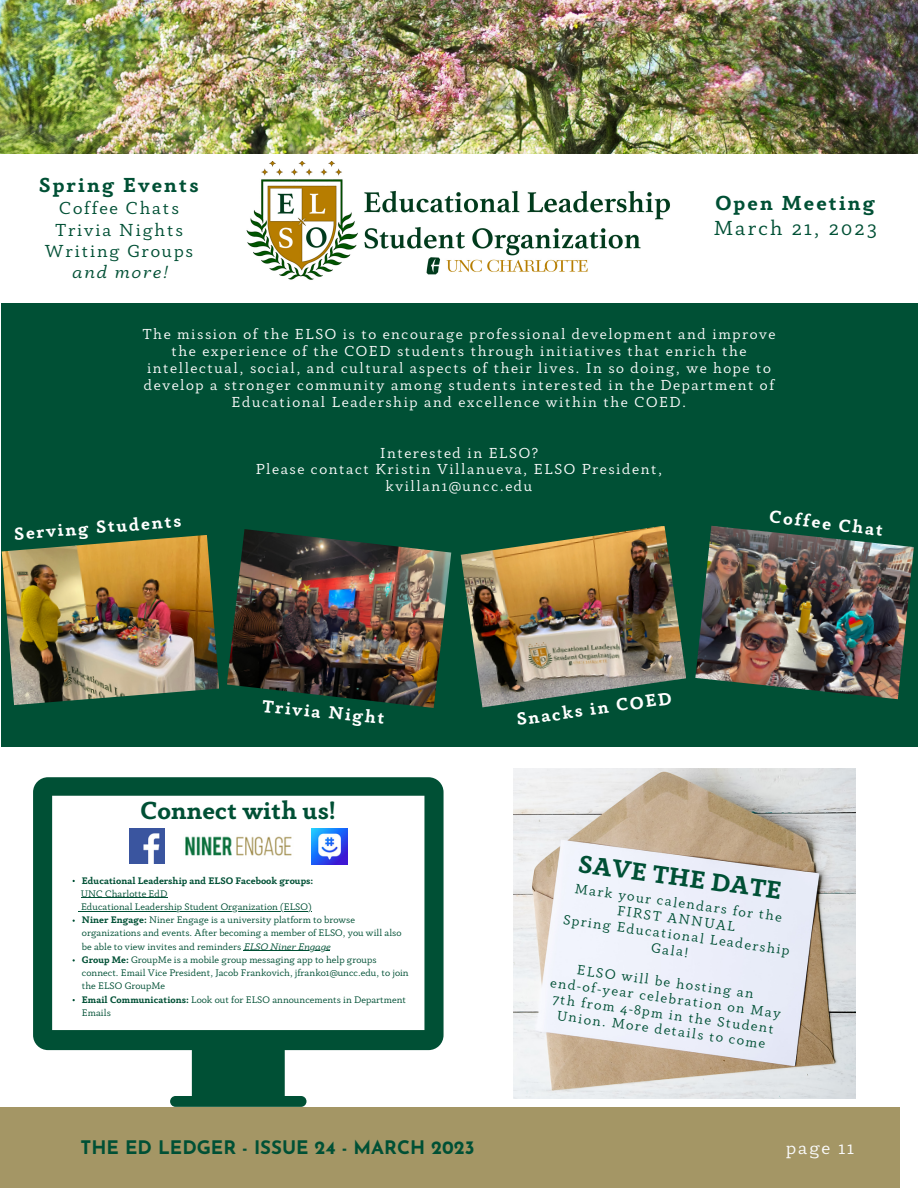
<style>
.page{position:relative;width:918px;height:1188px;background:#fff}
.page>*{position:absolute;margin:0;border:0;box-sizing:border-box;transform-origin:0 0}
.t1{font:700 25.5px "Anaphora";color:#005035}
.t2{font:700 21px "Anaphora";letter-spacing:.1em;color:#005035}
.t3{font:21px "Anaphora";letter-spacing:.1em;color:#005035}
.t4{font:700 18.6px "Josefin Sans";color:#005035}
.t5{font:18.6px "Anaphora";letter-spacing:.1em;color:#fafafa}
.t6{font:700 18px "Anaphora";color:#fff}
.t7{font:18px/21.3px "Anaphora";letter-spacing:.1em;color:#005035;text-align:center}
.t8{font:italic 18px "Anaphora";letter-spacing:.1em;color:#005035}
.t9{font:15px/16.8px "Anaphora";letter-spacing:.1em;color:#fafafa;text-align:center}
.t10{font:14.1px/15.9px "Anaphora";color:#005035;text-align:center}
.t11{font:9.75px/13.2px "Anaphora";color:#005035}
.t12{font:700 9.75px "Anaphora";color:#005035}
.s1{font-weight:700}
.s2{font-style:italic}
</style>
<div class="page">
<div style="left:0;top:1107px;width:900px;height:81px;background:#a49665"></div>
<img style="left:0;top:0;width:918px;height:153px">
<img style="left:246px;top:161px;width:424px;height:119px">
<div style="left:2px;top:303px;width:916px;height:443px;background:#005035"></div>
<svg style="left:33px;top:777px;width:411px;height:330px"></svg>
<img style="left:461px;top:526px;width:225px;height:181px">
<img style="left:695px;top:526px;width:219px;height:173px">
<img style="left:227px;top:529px;width:224px;height:179px">
<img style="left:2px;top:535px;width:217px;height:170px">
<img style="left:514px;top:768px;width:342px;height:330px">
<hr style="left:243px;top:950px;width:87px;height:1px;background:#005035">
<hr style="left:81px;top:897px;width:86px;height:1px;background:#005035">
<hr style="left:81px;top:911px;width:231px;height:1px;background:#005035">
<h2 class="t2" style="left:39px;top:176px;width:161px">Spring Events</h2>
<h3 class="t7" style="left:45px;top:199px;width:150px">Coffee Chats<br>Trivia Nights<br>Writing Groups</h3>
<h3 class="t8" style="left:71px;top:265px;width:97px">and more!</h3>
<h2 class="t2" style="left:715px;top:194px;width:161px">Open Meeting</h2>
<h2 class="t3" style="left:714px;top:219px;width:165px">March 21, 2023</h2>
<p class="t9" style="left:142px;top:327px;width:635px">The mission of the ELSO is to encourage professional development and improve the experience of the COED students through initiatives that enrich the intellectual, social, and cultural aspects of their lives. In so doing, we hope to develop a stronger community among students interested in the Department of Educational Leadership and excellence within the COED.</p>
<h3 class="t9" style="left:256px;top:445px;width:408px">Interested in ELSO?<br>Please contact Kristin Villanueva, ELSO President, kvillan1@uncc.edu</h3>
<h3 class="t6" style="left:14px;top:527px;width:169px;rotate:-5deg">Serving Students</h3>
<h3 class="t6" style="left:263px;top:698px;width:125px;rotate:6deg">Trivia Night</h3>
<h3 class="t6" style="left:516px;top:712px;width:158px;rotate:-8deg">Snacks in COED</h3>
<h1 class="t1" style="left:141px;top:800px;width:196px">Connect with us!</h1>
<h3 class="t6" style="left:771px;top:509px;width:116px;rotate:7deg">Coffee Chat</h3>
<p class="t12" style="left:82px;top:876px;width:233px">Educational Leadership and ELSO Facebook groups:</p>
<p class="t11" style="left:82px;top:914px;width:328px"><span class="s1">Niner Engage:</span> Niner Engage is a university platform to browse organizations and events. After becoming a member of ELSO, you will also be able to view invites and reminders <span class="s2">ELSO Niner Engage<br></span><span class="s1">Group Me:</span> GroupMe is a mobile group messaging app to help groups connect. Email Vice President, Jacob Frankovich, jfranko1@uncc.edu, to join the ELSO GroupMe<br><span class="s1">Email Communications:</span> Look out for ELSO announcements in Department Emails</p>
<p class="t11" style="left:81px;top:888px;width:232px">UNC Charlotte EdD<br>Educational Leadership Student Organization (ELSO)</p>
<h1 class="t1" style="left:581px;top:853px;width:206px;rotate:8deg">SAVE THE DATE</h1>
<h3 class="t10" style="left:618px;top:903px;width:121px;rotate:8deg">FIRST ANNUAL</h3>
<h3 class="t10" style="left:576px;top:881px;width:210px;rotate:8deg">Mark your calendars for the</h3>
<h3 class="t10" style="left:564px;top:912px;width:230px;rotate:8deg">Spring Educational Leadership</h3>
<h3 class="t10" style="left:653px;top:941px;width:38px;rotate:8deg">Gala!</h3>
<h3 class="t10" style="left:554px;top:959px;width:234px;rotate:8deg">ELSO will be hosting an end-of-year celebration on May<br>7th from 4-8pm in the Student<br>Union. More details to come</h3>
<h3 class="t4" style="left:81px;top:1140px;width:395px">THE ED LEDGER - ISSUE 24 - MARCH 2023</h3>
<h3 class="t5" style="left:786px;top:1141px;width:70px">page 11</h3>
</div>
